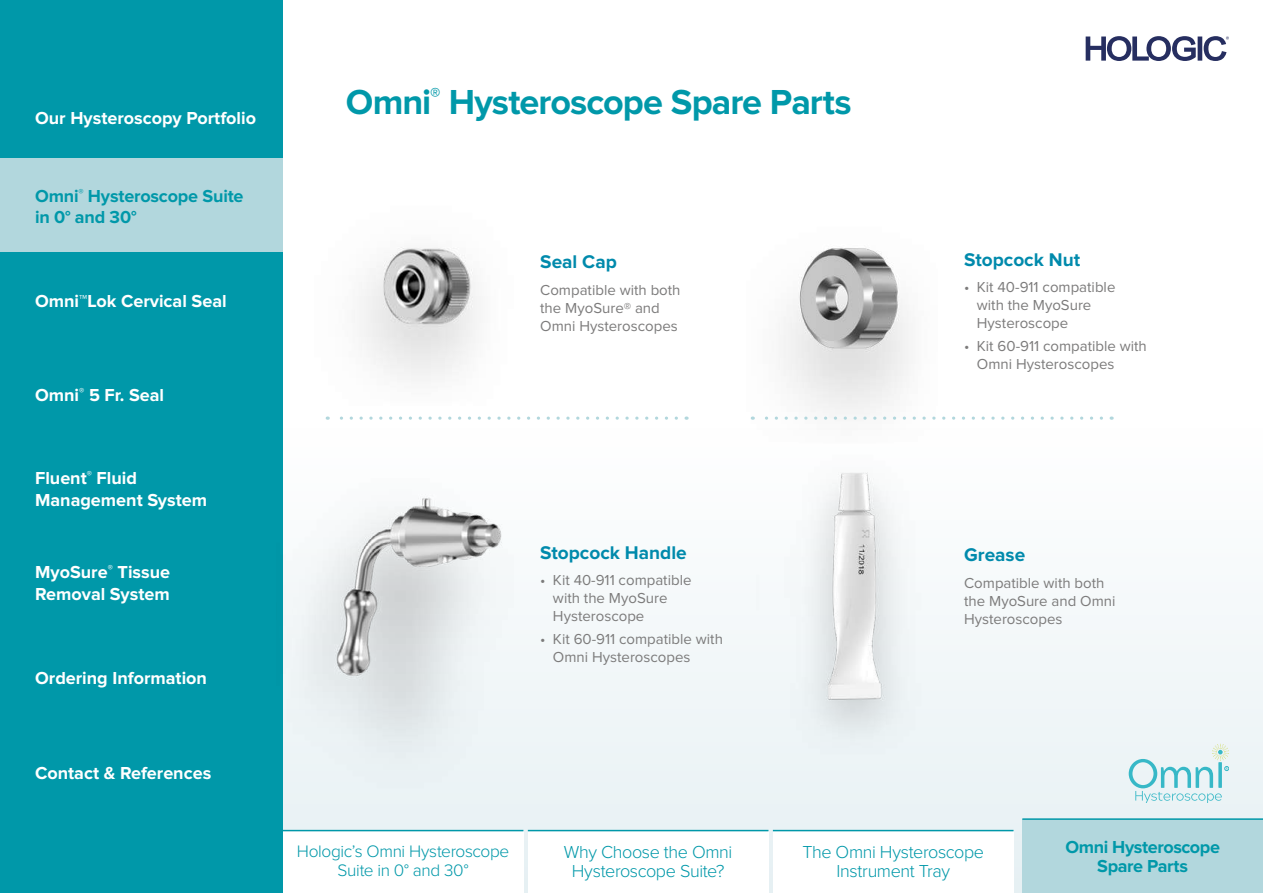
<style>
.page{position:relative;width:1263px;height:893px;background:#fff}
.page>*{position:absolute;margin:0;border:0;box-sizing:border-box;transform-origin:0 0}
.t1{font:700 36px "Proxima Nova";letter-spacing:-.025em;color:#0098a9}
.t2{font:700 19.05px "Proxima Nova";color:#008aac}
.t3{font:700 18px/21.6px "Proxima Nova";color:#fff}
.t4{font:300 18px/19.5px "Proxima Nova";letter-spacing:-.025em;color:#0098a9;text-align:center}
.t5{font:700 18px/21.6px "Proxima Nova";letter-spacing:-.01em;color:#0098a9}
.t6{font:300 17.25px/19.5px "Proxima Nova";letter-spacing:-.02em;color:#0098a9;text-align:center}
.t7{font:15px/18px "Proxima Nova";color:#7c7b7b}
</style>
<div class="page">
<div style="left:283px;top:32px;width:980px;height:861px;background:linear-gradient(to bottom,#fff,#ecf3f6)"></div>
<div style="left:283px;top:831px;width:240px;height:62px;background:#fff"></div>
<hr style="left:283px;top:830px;width:240px;height:1px;background:#0098a9">
<div style="left:773px;top:831px;width:240px;height:62px;background:#fff"></div>
<hr style="left:773px;top:830px;width:240px;height:1px;background:#0098a9">
<div style="left:0;top:0;width:283px;height:893px;background:#0098a9"></div>
<div style="left:0;top:158px;width:283px;height:94px;background:#b2d7dd"></div>
<div style="left:1022px;top:820px;width:241px;height:73px;background:#b2d7dd"></div>
<hr style="left:1022px;top:818px;width:241px;height:2px;background:#0098a9">
<img style="left:302px;top:159px;width:238px;height:330px">
<img style="left:746px;top:175px;width:192px;height:297px">
<img style="left:283px;top:479px;width:249px;height:325px">
<img style="left:756px;top:438px;width:198px;height:329px">
<svg style="left:327px;top:416px;width:349px;height:4px"></svg>
<svg style="left:752px;top:416px;width:349px;height:4px"></svg>
<div style="left:528px;top:831px;width:240px;height:62px;background:#fff"></div>
<hr style="left:528px;top:830px;width:240px;height:1px;background:#0098a9">
<svg style="left:1086px;top:36px;width:143px;height:25px"></svg>
<svg style="left:1129px;top:744px;width:100px;height:58px"></svg>
<p class="t3" style="left:35px;top:108px;width:222px">Our Hysteroscopy Portfolio</p>
<p class="t5" style="left:35px;top:186px;width:210px">Omni<sup>®</sup> Hysteroscope Suite in 0° and 30°</p>
<p class="t3" style="left:35px;top:291px;width:193px">Omni™Lok Cervical Seal</p>
<p class="t3" style="left:35px;top:385px;width:131px">Omni<sup>®</sup> 5 Fr. Seal</p>
<p class="t3" style="left:35px;top:468px;width:174px">Fluent<sup>®</sup> Fluid<br>Management System</p>
<p class="t3" style="left:35px;top:562px;width:137px">MyoSure<sup>®</sup> Tissue<br>Removal System</p>
<p class="t3" style="left:35px;top:668px;width:173px">Ordering Information</p>
<p class="t3" style="left:35px;top:762px;width:178px">Contact &amp; References</p>
<h1 class="t1" style="left:346px;top:85px;width:507px">Omni<sup>®</sup> Hysteroscope Spare Parts</h1>
<p class="t2" style="left:540px;top:253px;width:78px">Seal Cap</p>
<p class="t7" style="left:540px;top:282px;width:142px">Compatible with both the MyoSure® and<br>Omni Hysteroscopes</p>
<p class="t2" style="left:540px;top:544px;width:148px">Stopcock Handle</p>
<p class="t7" style="left:553px;top:572px;width:140px;text-indent:-13px">• Kit 40-911 compatible with the MyoSure<br>Hysteroscope</p>
<p class="t7" style="left:553px;top:630px;width:171px;text-indent:-13px">• Kit 60-911 compatible with<br>Omni Hysteroscopes</p>
<p class="t2" style="left:964px;top:251px;width:118px">Stopcock Nut</p>
<p class="t7" style="left:977px;top:279px;width:140px;text-indent:-13px">• Kit 40-911 compatible with the MyoSure<br>Hysteroscope</p>
<p class="t7" style="left:977px;top:337px;width:171px;text-indent:-13px">• Kit 60-911 compatible with<br>Omni Hysteroscopes</p>
<p class="t2" style="left:964px;top:546px;width:63px">Grease</p>
<p class="t7" style="left:964px;top:574px;width:153px">Compatible with both the MyoSure and Omni<br>Hysteroscopes</p>
<p class="t6" style="left:297px;top:840px;width:214px">Hologic’s Omni Hysteroscope<br>Suite in 0° and 30°</p>
<p class="t4" style="left:802px;top:841px;width:183px">The Omni Hysteroscope<br>Instrument Tray</p>
<p class="t4" style="left:564px;top:841px;width:170px">Why Choose the Omni<br>Hysteroscope Suite?</p>
<p class="t5" style="left:1065px;top:838px;width:156px;line-height:19.5px;text-align:center">Omni Hysteroscope<br>Spare Parts</p>
</div>
